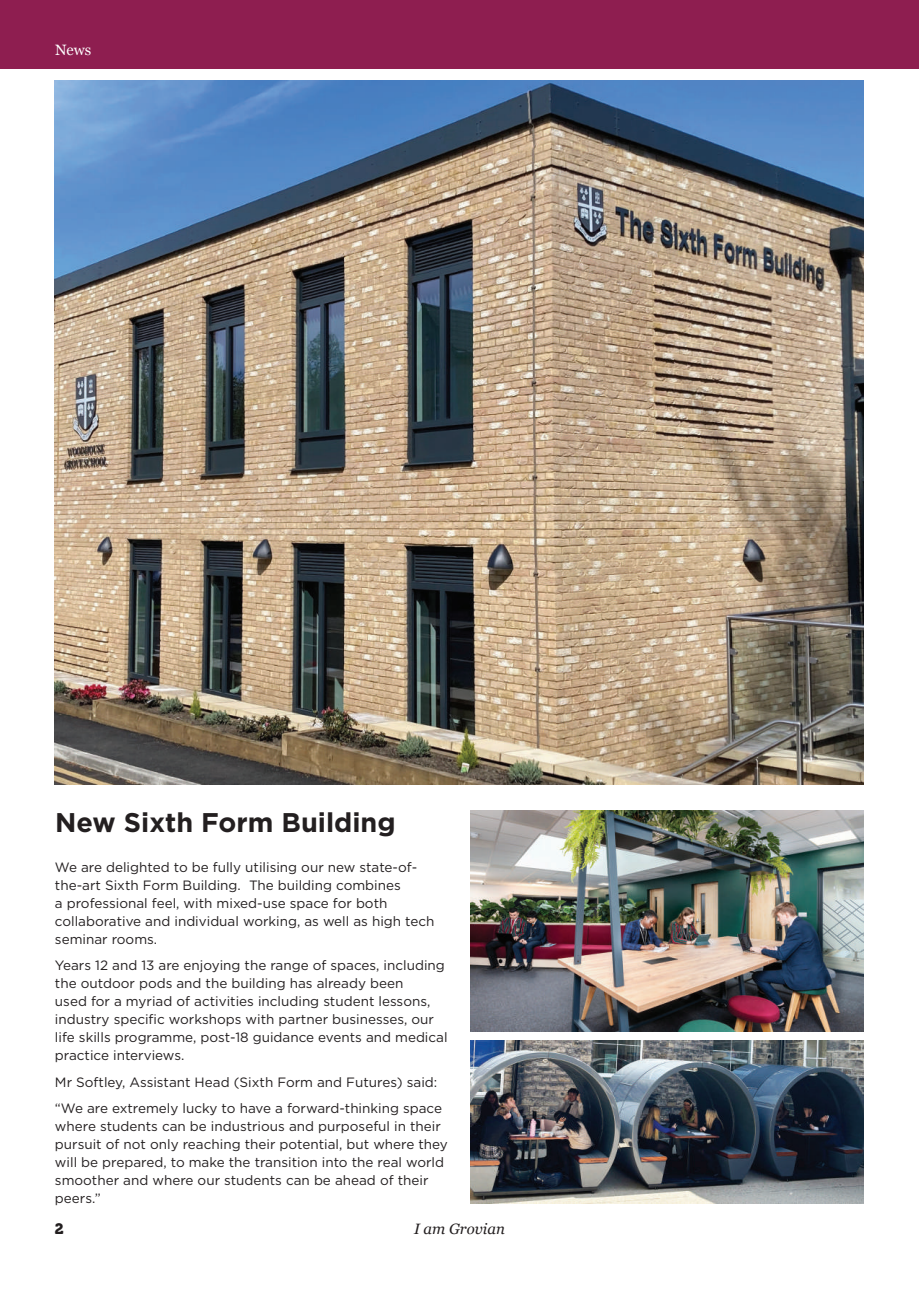
<style>
.page{position:relative;width:919px;height:1289px;background:#fff}
.page>*{position:absolute;margin:0;border:0;box-sizing:border-box;transform-origin:0 0}
.t1{font:700 27px "Gotham";color:#231f20}
.t2{font:italic 15px "Georgia";color:#231f20}
.t3{font:15px "Georgia";color:#fff}
.t4{font:15px "Museo 900";color:#231f20}
.t5{font:13.5px/18px "Gotham";color:#231f20}
</style>
<div class="page">
<div style="left:0;top:0;width:906px;height:68px;background:#8e1e50"></div>
<div style="left:906px;top:0;width:12px;height:68px;background:#8e1e50"></div>
<img style="left:55px;top:81px;width:808px;height:703px">
<img style="left:470px;top:1040px;width:393px;height:163px">
<img style="left:470px;top:810px;width:393px;height:221px">
<p class="t3" style="left:55px;top:39px;width:38px">News</p>
<h1 class="t1" style="left:55px;top:804px;width:342px">New Sixth Form Building</h1>
<p class="t5" style="left:55px;top:857px;width:381px">We are delighted to be fully utilising our new state-of&shy;the-art Sixth Form Building. The building combines<br>a professional feel, with mixed-use space for both collaborative and individual working, as well as high tech seminar rooms.</p>
<p class="t5" style="left:55px;top:956px;width:394px">Years 12 and 13 are enjoying the range of spaces, including the outdoor pods and the building has already been<br>used for a myriad of activities including student lessons, industry specific workshops with partner businesses, our life skills programme, post-18 guidance events and medical practice interviews.</p>
<p class="t5" style="left:55px;top:1068px;width:388px;line-height:26.5px">Mr Softley, Assistant Head (Sixth Form and Futures) said: “We are extremely lucky to have a forward-thinking space</p>
<p class="t5" style="left:55px;top:1117px;width:394px">where students can be industrious and purposeful in their pursuit of not only reaching their potential, but where they will be prepared, to make the transition into the real world smoother and where our students can be ahead of their peers.”</p>
<p class="t4" style="left:55px;top:1219px;width:10px">2</p>
<p class="t2" style="left:414px;top:1217px;width:92px">I am Grovian</p>
</div>
